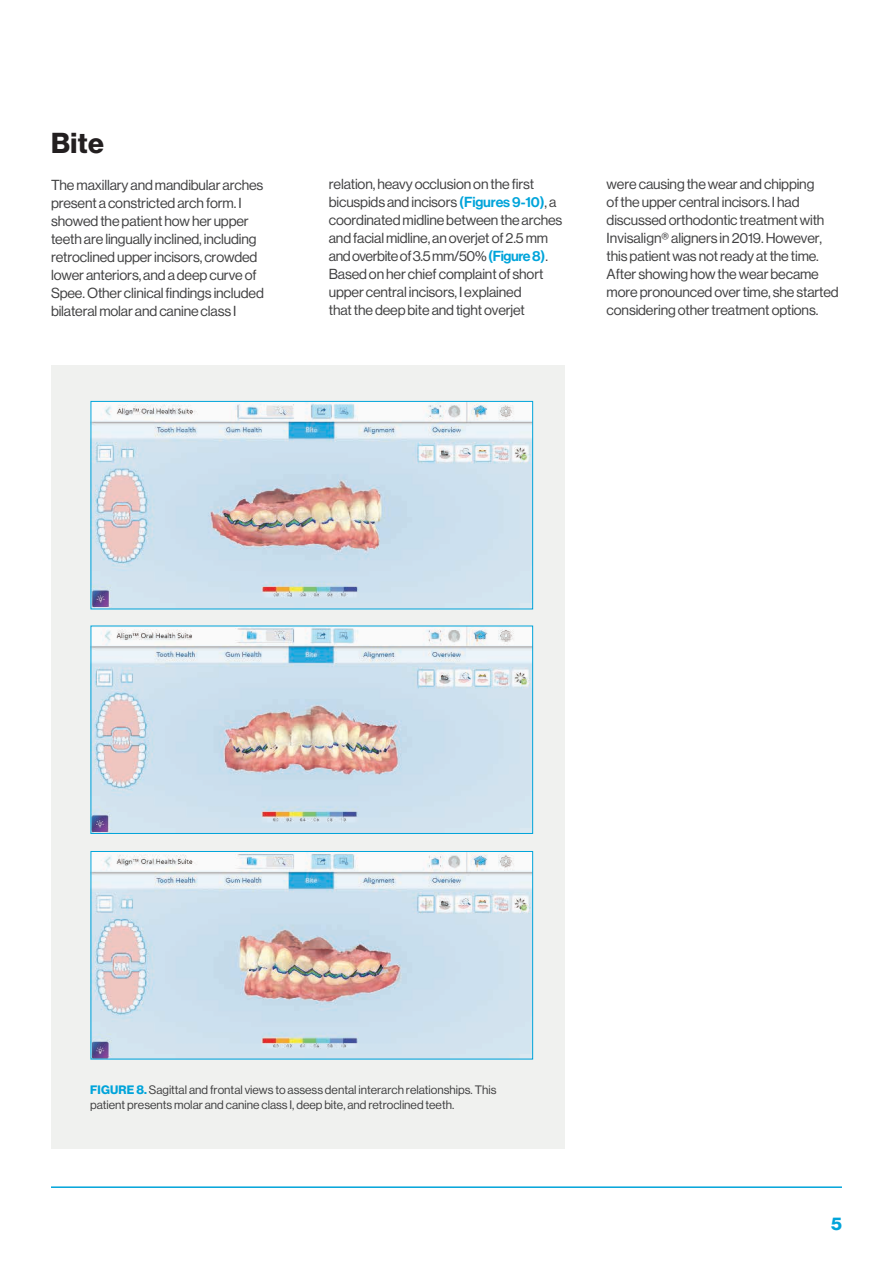
<style>
.page{position:relative;width:893px;height:1263px;background:#fff}
.page>*{position:absolute;margin:0;border:0;box-sizing:border-box;transform-origin:0 0}
.t1{font:28.2px "N Haas Grotesk DS Pro 75 Bd";color:#231f20}
.t2{font:18px "N Haas Grotesk DS Pro 75 Bd";color:#00a4da}
.t3{font:14.25px/18px "N Haas Grotesk DS Pro 55 Rg";letter-spacing:-.01em;color:#414142}
.t4{font:12px/15px "N Haas Grotesk DS Pro 55 Rg";color:#414142}
.s1{font-family:"N Haas Grotesk DS Pro 65 Md";color:#00a4da}
.s2{font-family:"N Haas Grotesk DS Pro 75 Bd";color:#00a4da}
</style>
<div class="page">
<hr style="left:51px;top:1186px;width:791px;height:2px;background:#00a4da">
<div style="left:51px;top:365px;width:513px;height:783px;background:#f0f1ef"></div>
<img style="left:93px;top:403px;width:438px;height:204px">
<div style="left:91px;top:401px;width:442px;height:208px;border:1px solid #00a4da"></div>
<img style="left:93px;top:628px;width:438px;height:204px">
<div style="left:91px;top:626px;width:442px;height:208px;border:1px solid #00a4da"></div>
<img style="left:93px;top:853px;width:438px;height:204px">
<div style="left:91px;top:851px;width:442px;height:208px;border:1px solid #00a4da"></div>
<h1 class="t1" style="left:51px;top:126px;width:55px">Bite</h1>
<p class="t3" style="left:51px;top:176px;width:214px">The maxillary and mandibular arches present a constricted arch form. I showed the patient how her upper teeth are lingually inclined, including retroclined upper incisors, crowded lower anteriors, and a deep curve of Spee. Other clinical findings included bilateral molar and canine class I</p>
<p class="t3" style="left:329px;top:176px;width:235px">relation, heavy occlusion on the first bicuspids and incisors <span class="s1">(Figures 9-10)</span>, a coordinated midline between the arches and facial midline, an overjet of 2.5 mm and overbite of 3.5 mm/50% <span class="s1">(Figure 8)</span>.<br>Based on her chief complaint of short upper central incisors, I explained<br>that the deep bite and tight overjet</p>
<p class="t3" style="left:607px;top:176px;width:234px">were causing the wear and chipping<br>of the upper central incisors. I had discussed orthodontic treatment with Invisalign® aligners in 2019. However, this patient was not ready at the time.<br>After showing how the wear became more pronounced over time, she started considering other treatment options.</p>
<p class="t4" style="left:90px;top:1082px;width:408px"><span class="s2">FIGURE 8.</span> Sagittal and frontal views to assess dental interarch relationships. This patient presents molar and canine class I, deep bite, and retroclined teeth.</p>
<p class="t2" style="left:831px;top:1213px;width:12px">5</p>
</div>
